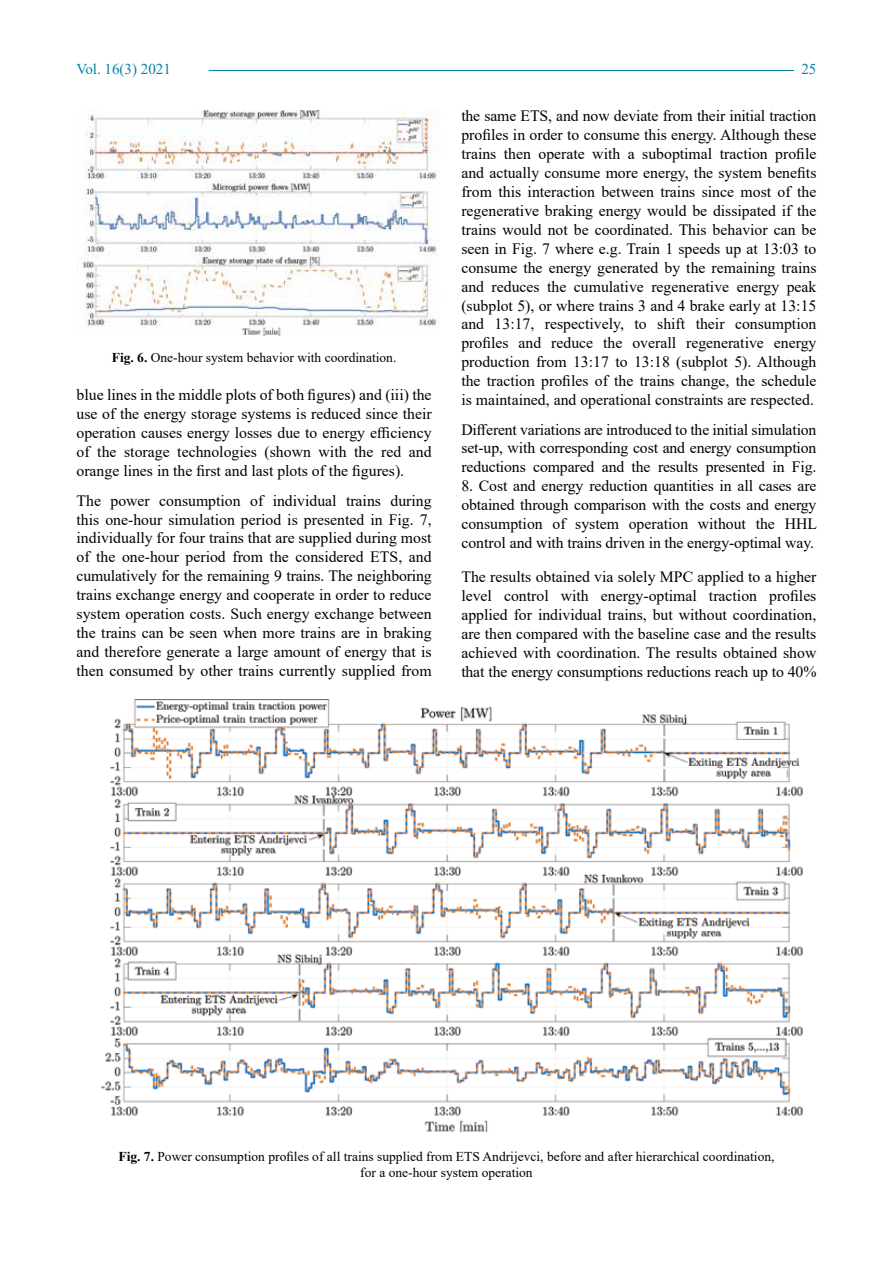
<style>
.page{position:relative;width:893px;height:1263px;background:#fff}
.page>*{position:absolute;margin:0;border:0;box-sizing:border-box;transform-origin:0 0}
.t1{font:15.75px/18.9px "Times New Roman";color:#000;text-align:justify}
.t2{font:15px "Times New Roman";color:#0082a6}
.t3{font:13.5px/16.2px "Times New Roman";color:#000;text-align:center}
.s1{font-weight:700}
</style>
<div class="page">
<hr style="left:209px;top:70px;width:585px;height:1px;background:#0082a6">
<img style="left:82px;top:111px;width:358px;height:225px">
<img style="left:100px;top:699px;width:703px;height:433px">
<p class="t2" style="left:77px;top:59px;width:96px">Vol. 16(3) 2021</p>
<p class="t2" style="left:801px;top:59px;width:16px">25</p>
<p class="t1" style="left:461px;top:106px;width:357px">the same ETS, and now deviate from their initial traction profiles in order to consume this energy. Although these trains then operate with a suboptimal traction profile and actually consume more energy, the system benefits from this interaction between trains since most of the regenerative braking energy would be dissipated if the trains would not be coordinated. This behavior can be seen in Fig. 7 where e.g. Train 1 speeds up at 13:03 to consume the energy generated by the remaining trains and reduces the cumulative regenerative energy peak (subplot 5), or where trains 3 and 4 brake early at 13:15 and 13:17, respectively, to shift their consumption profiles and reduce the overall regenerative energy production from 13:17 to 13:18 (subplot 5). Although the traction profiles of the trains change, the schedule is maintained, and operational constraints are respected.</p>
<p class="t1" style="left:461px;top:419px;width:357px">Different variations are introduced to the initial simulation set-up, with corresponding cost and energy consumption reductions compared and the results presented in Fig.</p>
<p class="t1" style="left:461px;top:476px;width:357px">8. Cost and energy reduction quantities in all cases are obtained through comparison with the costs and energy consumption of system operation without the HHL control and with trains driven in the energy-optimal way.</p>
<p class="t1" style="left:461px;top:567px;width:357px">The results obtained via solely MPC applied to a higher level control with energy-optimal traction profiles applied for individual trains, but without coordination, are then compared with the baseline case and the results achieved with coordination. The results obtained show that the energy consumptions reductions reach up to 40%</p>
<p class="t3" style="left:112px;top:349px;width:286px"><span class="s1">Fig. 6.</span> One-hour system behavior with coordination.</p>
<p class="t1" style="left:77px;top:385px;width:357px">blue lines in the middle plots of both figures) and (iii) the use of the energy storage systems is reduced since their operation causes energy losses due to energy efficiency of the storage technologies (shown with the red and orange lines in the first and last plots of the figures).</p>
<p class="t1" style="left:77px;top:490px;width:357px">The power consumption of individual trains during this one-hour simulation period is presented in Fig. 7, individually for four trains that are supplied during most of the one-hour period from the considered ETS, and cumulatively for the remaining 9 trains. The neighboring trains exchange energy and cooperate in order to reduce system operation costs. Such energy exchange between the trains can be seen when more trains are in braking and therefore generate a large amount of energy that is then consumed by other trains currently supplied from</p>
<p class="t3" style="left:118px;top:1148px;width:658px"><span class="s1">Fig. 7.</span> Power consumption profiles of all trains supplied from ETS Andrijevci, before and after hierarchical coordination, for a one-hour system operation</p>
</div>
